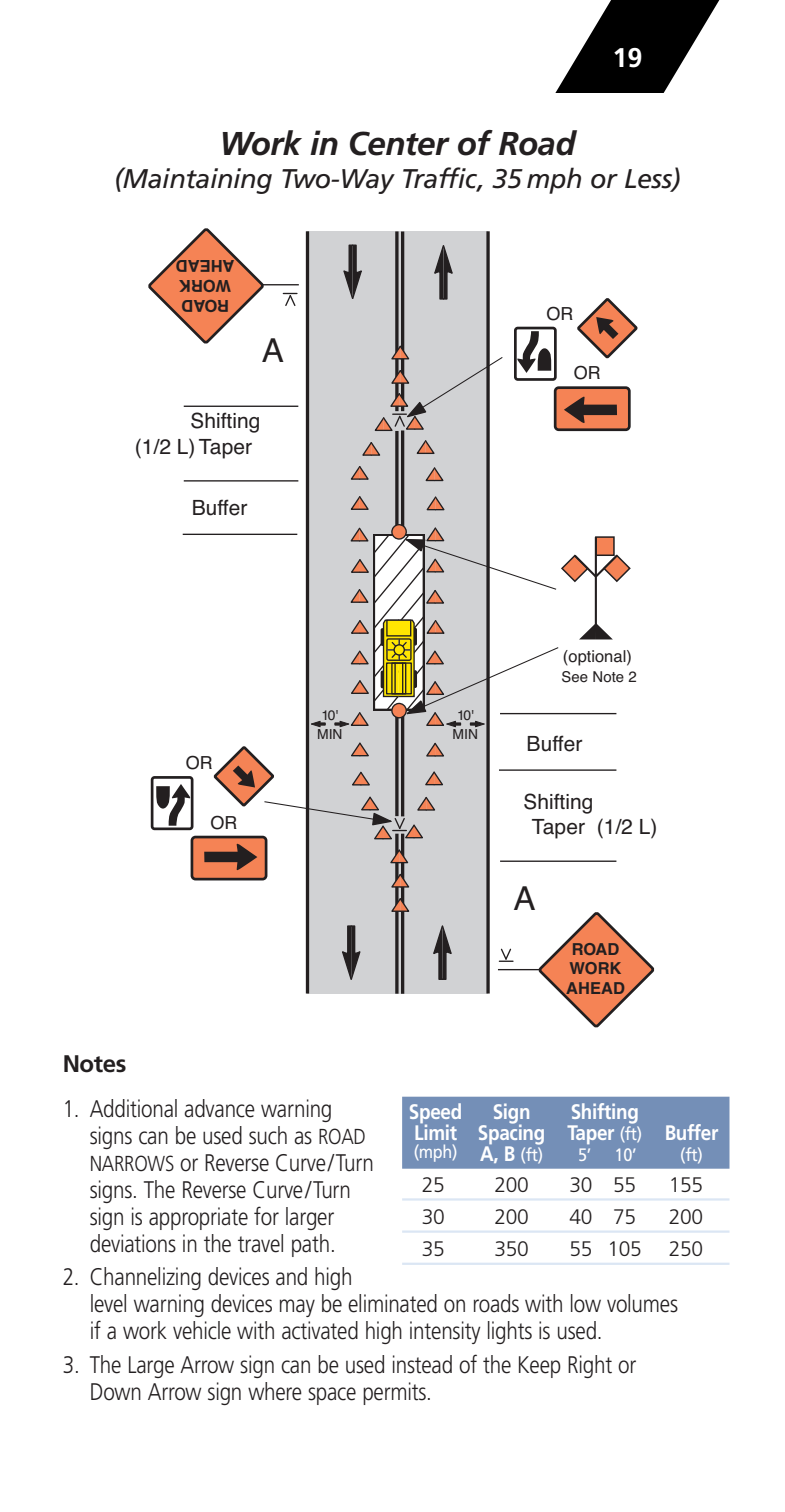
<style>
.page{position:relative;width:785px;height:1512px;background:#fff}
.page>*{position:absolute;margin:0;border:0;box-sizing:border-box;transform-origin:0 0}
.t1{font:italic 700 33px "Frutiger";letter-spacing:-.015em;color:#231f20}
.t2{font:33px "Helvetica";color:#231f20}
.t3{font:italic 27px "Frutiger";letter-spacing:-.015em;color:#231f20}
.t4{font:700 27px "Frutiger";color:#fff}
.t5{font:300 24px/27px "Frutiger";letter-spacing:-.01em;color:#231f20;scale:.86 1}
.t6{font:700 24px "Frutiger";letter-spacing:-.015em;color:#231f20}
.t7{font:21px/25.8px "Helvetica";color:#231f20}
.t8{font:700 21px/21px "Frutiger";letter-spacing:-.015em;color:#fff;scale:.9 1}
.t9{font:300 21px "Frutiger";letter-spacing:-.015em;color:#231f20}
.t10{font:18px "Frutiger";letter-spacing:-.015em;color:#fff;scale:.9 1}
.t11{font:18px "Helvetica";color:#231f20}
.t12{font:700 16.5px/19.8px "Helvetica";color:#231f20;text-align:center}
.t13{font:16.5px "Helvetica";color:#231f20}
.t14{font:15px "Helvetica";color:#231f20}
.t15{font:13.8px/18.6px "Helvetica";color:#231f20;text-align:center}
.s1{font-size:21.6px}
.s2{font-weight:400;font-size:18px}
.s3{font-weight:700;font-size:21px}
</style>
<div class="page">
<svg style="left:555px;top:0;width:165px;height:93px"></svg>
<div style="left:402px;top:1097px;width:327px;height:72px;background:#748fb7"></div>
<hr style="left:402px;top:1198px;width:327px;height:3px;background:#dbe6f4">
<hr style="left:402px;top:1230px;width:327px;height:3px;background:#dbe6f4">
<hr style="left:402px;top:1263px;width:327px;height:2px;background:#dbe6f4">
<svg style="left:215px;top:747px;width:58px;height:58px;fill:#f58355"></svg>
<div style="left:213px;top:746px;width:61px;height:61px;border:3px solid #231f20;border-radius:28px"></div>
<svg style="left:233px;top:766px;width:22px;height:22px"></svg>
<svg style="left:148px;top:228px;width:118px;height:116px"></svg>
<svg style="left:535px;top:912px;width:120px;height:115px"></svg>
<hr style="left:262px;top:284px;width:36px;height:1px;background:#231f20">
<hr style="left:184px;top:480px;width:114px;height:2px;background:#231f20">
<hr style="left:498px;top:769px;width:118px;height:2px;background:#231f20">
<hr style="left:500px;top:861px;width:116px;height:1px;background:#231f20">
<hr style="left:497px;top:969px;width:43px;height:1px;background:#231f20">
<hr style="left:183px;top:534px;width:114px;height:1px;background:#231f20">
<div style="left:307px;top:231px;width:180px;height:763px;background:#d1d2d4"></div>
<hr style="left:486px;top:231px;width:3px;height:763px;background:#231f20">
<svg style="left:305px;top:231px;width:4px;height:763px;background:#514e4f"></svg>
<hr style="left:395px;top:834px;width:3px;height:160px;background:#231f20">
<hr style="left:395px;top:431px;width:3px;height:385px;background:#231f20">
<hr style="left:395px;top:231px;width:3px;height:180px;background:#231f20">
<hr style="left:401px;top:834px;width:3px;height:160px;background:#231f20">
<hr style="left:401px;top:430px;width:3px;height:386px;background:#231f20">
<hr style="left:401px;top:232px;width:3px;height:179px;background:#231f20">
<svg style="left:391px;top:897px;width:19px;height:16px"></svg>
<svg style="left:391px;top:873px;width:19px;height:15px"></svg>
<svg style="left:362px;top:442px;width:19px;height:14px"></svg>
<svg style="left:350px;top:466px;width:19px;height:14px"></svg>
<svg style="left:350px;top:496px;width:19px;height:14px"></svg>
<svg style="left:351px;top:742px;width:18px;height:15px"></svg>
<svg style="left:426px;top:742px;width:18px;height:15px"></svg>
<svg style="left:425px;top:771px;width:18px;height:15px"></svg>
<svg style="left:352px;top:771px;width:18px;height:15px"></svg>
<svg style="left:390px;top:848px;width:19px;height:16px"></svg>
<svg style="left:426px;top:496px;width:19px;height:15px"></svg>
<svg style="left:425px;top:467px;width:19px;height:15px"></svg>
<svg style="left:416px;top:440px;width:19px;height:14px"></svg>
<svg style="left:342px;top:925px;width:19px;height:55px"></svg>
<svg style="left:311px;top:721px;width:14px;height:6px"></svg>
<svg style="left:433px;top:925px;width:19px;height:55px"></svg>
<svg style="left:434px;top:245px;width:19px;height:55px"></svg>
<svg style="left:343px;top:244px;width:19px;height:55px"></svg>
<svg style="left:283px;top:293px;width:14px;height:13px"></svg>
<svg style="left:499px;top:948px;width:13px;height:14px"></svg>
<hr style="left:184px;top:406px;width:114px;height:1px;background:#231f20">
<svg style="left:263px;top:795px;width:172px;height:45px"></svg>
<svg style="left:374px;top:344px;width:129px;height:88px"></svg>
<div style="left:151px;top:776px;width:42px;height:54px;border:3px solid #231f20;border-radius:2px"></div>
<svg style="left:156px;top:784px;width:35px;height:42px"></svg>
<div style="left:192px;top:837px;width:74px;height:42px;background:#f58355;border-radius:4px"></div>
<div style="left:190px;top:836px;width:77px;height:44px;border:3px solid #231f20;border-radius:4px"></div>
<svg style="left:204px;top:843px;width:53px;height:28px"></svg>
<svg style="left:334px;top:526px;width:297px;height:201px"></svg>
<div style="left:513px;top:327px;width:43px;height:54px;border:3px solid #231f20;border-radius:2px"></div>
<svg style="left:516px;top:331px;width:35px;height:42px"></svg>
<div style="left:555px;top:388px;width:74px;height:42px;background:#f58355;border-radius:4px"></div>
<div style="left:553px;top:386px;width:77px;height:45px;border:3px solid #231f20;border-radius:4px"></div>
<svg style="left:564px;top:396px;width:52px;height:27px"></svg>
<svg style="left:578px;top:299px;width:58px;height:58px;fill:#f58355"></svg>
<div style="left:576px;top:298px;width:61px;height:60px;border:3px solid #231f20;border-radius:28px"></div>
<svg style="left:596px;top:317px;width:22px;height:22px"></svg>
<svg style="left:391px;top:524px;width:15px;height:15px"></svg>
<div style="left:390px;top:524px;width:17px;height:16px;border:1px solid #231f20;border-radius:50%"></div>
<svg style="left:391px;top:703px;width:15px;height:15px"></svg>
<div style="left:390px;top:702px;width:17px;height:17px;border:1px solid #231f20;border-radius:50%"></div>
<p class="t4" style="left:612px;top:47px;width:32px">19</p>
<h1 class="t1" style="left:219px;top:130px;width:357px">Work in Center of Road</h1>
<p class="t3" style="left:114px;top:168px;width:568px">(Maintaining Two-Way Traffic, 35 mph or Less)</p>
<p class="t12" style="left:234px;top:314px;width:60px;rotate:-180deg">ROAD<br>WORK<br>AHEAD</p>
<h1 class="t2" style="left:261px;top:325px;width:24px">A</h1>
<p class="t7" style="left:135px;top:409px;width:127px;text-indent:55px">Shifting (1/2 L)Taper</p>
<p class="t7" style="left:191px;top:495px;width:57px">Buffer</p>
<p class="t11" style="left:186px;top:749px;width:28px">OR</p>
<p class="t11" style="left:210px;top:808px;width:28px">OR</p>
<p class="t15" style="left:317px;top:706px;width:27px">10'<br>MIN</p>
<p class="t11" style="left:546px;top:299px;width:28px">OR</p>
<p class="t11" style="left:573px;top:359px;width:28px">OR</p>
<p class="t15" style="left:452px;top:706px;width:27px">10'<br>MIN</p>
<p class="t13" style="left:562px;top:644px;width:70px">(optional)</p>
<p class="t14" style="left:561px;top:665px;width:77px">See Note 2</p>
<p class="t7" style="left:526px;top:731px;width:57px">Buffer</p>
<p class="t7" style="left:523px;top:790px;width:72px;text-align:center">Shifting<br>Taper</p>
<p class="t7" style="left:596px;top:814px;width:62px">(1/2 L)</p>
<h1 class="t2" style="left:513px;top:873px;width:24px">A</h1>
<p class="t12" style="left:566px;top:941px;width:60px">ROAD<br>WORK<br>AHEAD</p>
<p class="t6" style="left:63px;top:1054px;width:65px">Notes</p>
<p class="t5" style="left:90px;top:1097px;width:332px;text-indent:-27px">1. Additional advance warning signs can be used such as <span class="s1">ROAD<br>NARROWS</span> or Reverse Curve/Turn signs. The Reverse Curve/Turn sign is appropriate for larger deviations in the travel path.</p>
<p class="t5" style="left:90px;top:1265px;width:685px;text-indent:-27px">2. Channelizing devices and high<br>level warning devices may be eliminated on roads with low volumes if a work vehicle with activated high intensity lights is used.</p>
<p class="t5" style="left:90px;top:1353px;width:636px;text-indent:-27px">3. The Large Arrow sign can be used instead of the Keep Right or<br>Down Arrow sign where space permits.</p>
<p class="t8" style="left:414px;top:1103px;width:339px;text-indent:156px">Shifting<br>Limit Spacing Taper <span class="s2">(ft)</span> Buffer</p>
<p class="t10" style="left:413px;top:1145px;width:145px">(mph) <span class="s3">A, B</span> (ft)</p>
<p class="t10" style="left:578px;top:1147px;width:16px">5’</p>
<p class="t10" style="left:614px;top:1147px;width:26px">10’</p>
<p class="t10" style="left:680px;top:1147px;width:27px">(ft)</p>
<p class="t9" style="left:421px;top:1176px;width:24px">25</p>
<p class="t9" style="left:494px;top:1176px;width:36px">200</p>
<p class="t9" style="left:569px;top:1176px;width:68px">30 55</p>
<p class="t9" style="left:668px;top:1176px;width:36px">155</p>
<p class="t9" style="left:421px;top:1208px;width:24px">30</p>
<p class="t9" style="left:494px;top:1208px;width:36px">200</p>
<p class="t9" style="left:569px;top:1208px;width:68px">40 75</p>
<p class="t9" style="left:668px;top:1208px;width:36px">200</p>
<p class="t9" style="left:421px;top:1240px;width:24px">35</p>
<p class="t9" style="left:494px;top:1240px;width:36px">350</p>
<p class="t9" style="left:569px;top:1240px;width:74px">55 105</p>
<p class="t9" style="left:668px;top:1240px;width:36px">250</p>
<p class="t8" style="left:409px;top:1103px;width:61px">Speed</p>
<p class="t8" style="left:492px;top:1103px;width:44px">Sign</p>
</div>
